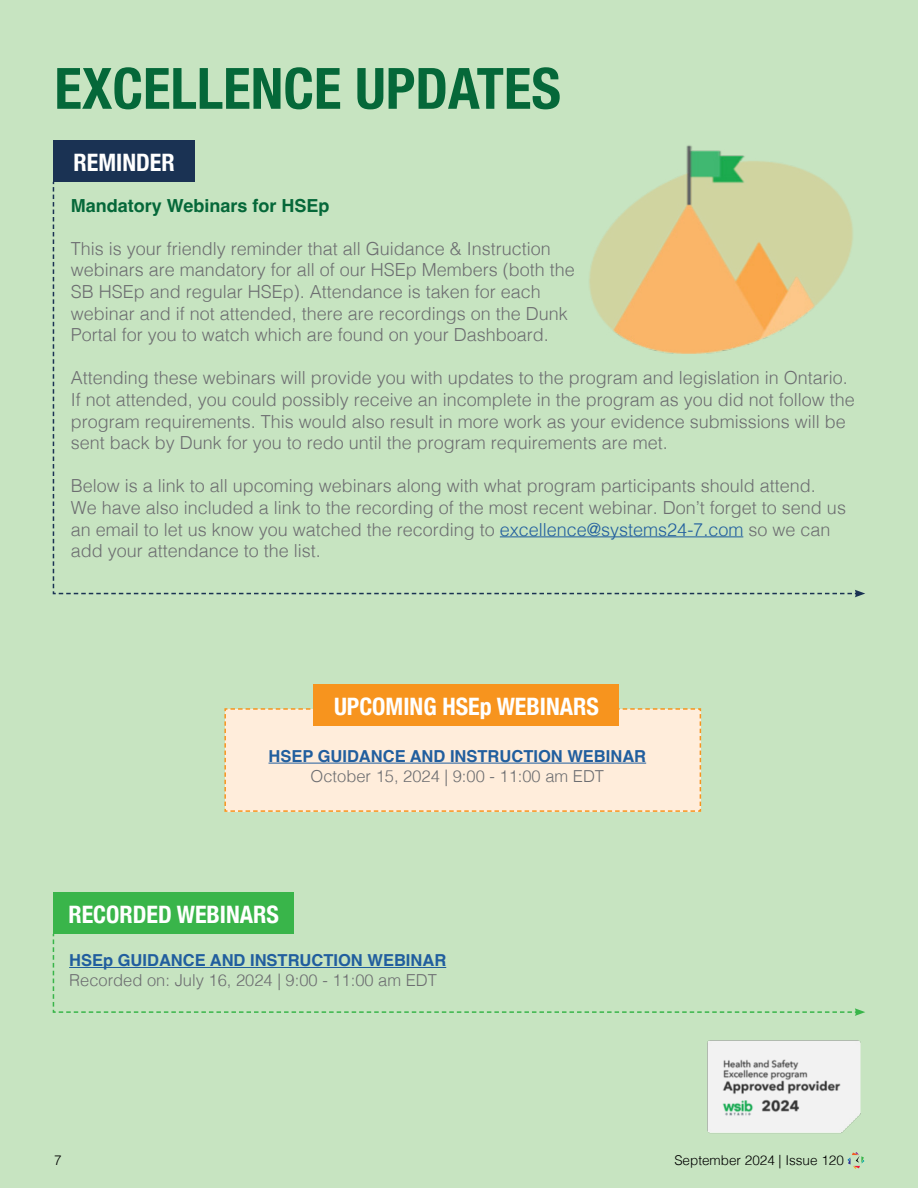
<style>
.page{position:relative;width:918px;height:1188px;background:#c7e4c1}
.page>*{position:absolute;margin:0;border:0;box-sizing:border-box;transform-origin:0 0}
.t1{font:700 condensed 57px "Helvetica Neue";color:#056839}
.t2{font:700 condensed 24px "Helvetica Neue";color:#fff}
.t3{font:300 18px/21.6px "Helvetica";color:#6d6e71}
.t4{font:700 18px "Helvetica";color:#056839}
.t5{font:300 16.5px "Helvetica";color:#6d6e71}
.t6{font:700 16.5px "Helvetica";color:#215e9e}
.t7{font:300 13.5px "Helvetica";color:#000}
.s1{color:#215e9e}
</style>
<div class="page">
<div style="left:224px;top:707px;width:478px;height:105px;background:#ffeddb"></div>
<svg style="left:847px;top:1152px;width:17px;height:17px"></svg>
<div style="left:53px;top:892px;width:241px;height:42px;background:#39b54a"></div>
<svg style="left:53px;top:939px;width:812px;height:77px"></svg>
<hr style="left:69px;top:967px;width:377px;height:1px;background:#215e9e">
<div style="left:314px;top:684px;width:305px;height:42px;background:#f7941e"></div>
<div style="left:53px;top:140px;width:142px;height:42px;background:#1a3253"></div>
<svg style="left:53px;top:187px;width:812px;height:410px"></svg>
<img style="left:585px;top:145px;width:270px;height:209px">
<hr style="left:269px;top:763px;width:377px;height:1px;background:#215e9e">
<img style="left:707px;top:1040px;width:154px;height:94px">
<h1 class="t1" style="left:54px;top:41px;width:508px">EXCELLENCE UPDATES</h1>
<h2 class="t2" style="left:74px;top:142px;width:103px">REMINDER</h2>
<p class="t4" style="left:71px;top:194px;width:260px">Mandatory Webinars for HSEp</p>
<p class="t3" style="left:71px;top:236px;width:506px">This is your friendly reminder that all Guidance &amp; Instruction webinars are mandatory for all of our HSEp Members (both the SB HSEp and regular HSEp). Attendance is taken for each webinar and if not attended, there are recordings on the Dunk Portal for you to watch which are found on your Dashboard.</p>
<p class="t3" style="left:71px;top:366px;width:786px">Attending these webinars will provide you with updates to the program and legislation in Ontario.<br>If not attended, you could possibly receive an incomplete in the program as you did not follow the program requirements. This would also result in more work as your evidence submissions will be sent back by Dunk for you to redo until the program requirements are met.</p>
<p class="t3" style="left:71px;top:474px;width:777px">Below is a link to all upcoming webinars along with what program participants should attend.<br>We have also included a link to the recording of the most recent webinar. Don’t forget to send us an email to let us know you watched the recording to <span class="s1">excellence@systems24-7.com</span> so we can add your attendance to the list.</p>
<h2 class="t2" style="left:334px;top:686px;width:266px">UPCOMING HSEp WEBINARS</h2>
<p class="t6" style="left:269px;top:746px;width:379px">HSEP GUIDANCE AND INSTRUCTION WEBINAR</p>
<p class="t5" style="left:311px;top:762px;width:295px">October 15, 2024 | 9:00 - 11:00 am EDT</p>
<h2 class="t2" style="left:68px;top:894px;width:212px">RECORDED WEBINARS</h2>
<p class="t6" style="left:69px;top:950px;width:379px">HSEp GUIDANCE AND INSTRUCTION WEBINAR</p>
<p class="t5" style="left:69px;top:966px;width:369px">Recorded on: July 16, 2024 | 9:00 - 11:00 am EDT</p>
<p class="t7" style="left:54px;top:1148px;width:9px">7</p>
<p class="t7" style="left:674px;top:1148px;width:171px">September 2024 | Issue 120</p>
</div>
